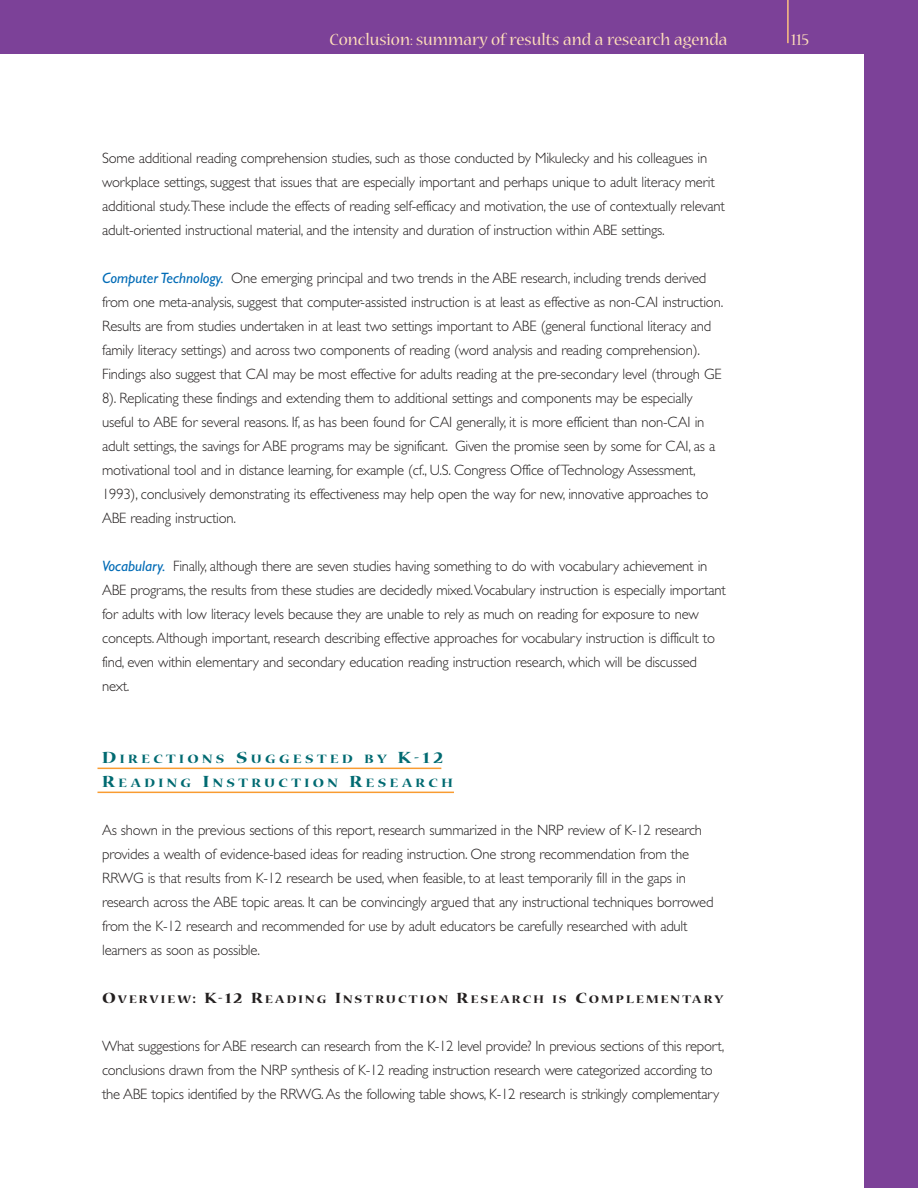
<style>
.page{position:relative;width:918px;height:1188px;background:#fff}
.page>*{position:absolute;margin:0;border:0;box-sizing:border-box;transform-origin:0 0}
.t1{font:18px "Nueva MM 330 475";color:#ffdfba}
.t2{font:300 15px/24px "Gill Sans";letter-spacing:-.015em;color:#231f1f}
.t3{font:13.5px/24px "Nueva MM 540 750";letter-spacing:.265em;color:#006a71}
.t4{font:12.3px "Nueva MM 540 750";letter-spacing:.175em;color:#231f1f}
.s1{font-weight:400;font-style:italic;color:#006bb6}
.s2{font-size:18px}
.s3{font-size:16.5px}
</style>
<div class="page">
<div style="left:0;top:0;width:918px;height:54px;background:#7c4198"></div>
<hr style="left:787px;top:0;width:2px;height:43px;background:#fdc280">
<div style="left:864px;top:0;width:54px;height:1188px;background:#7c4198"></div>
<hr style="left:98px;top:768px;width:343px;height:1px;background:#f99c31">
<hr style="left:98px;top:792px;width:356px;height:1px;background:#f99c31">
<p class="t1" style="left:330px;top:32px;width:400px">Conclusion: summary of results and a research agenda</p>
<p class="t1" style="left:791px;top:32px;width:19px">115</p>
<p class="t2" style="left:102px;top:148px;width:624px">Some additional reading comprehension studies, such as those conducted by Mikulecky and his colleagues in workplace settings, suggest that issues that are especially important and perhaps unique to adult literacy merit additional study.These include the effects of reading self-efficacy and motivation, the use of contextually relevant adult-oriented instructional material, and the intensity and duration of instruction within ABE settings.</p>
<p class="t2" style="left:102px;top:268px;width:623px"><span class="s1">Computer Technology.</span> One emerging principal and two trends in the ABE research, including trends derived from one meta-analysis, suggest that computer-assisted instruction is at least as effective as non-CAI instruction.<br>Results are from studies undertaken in at least two settings important to ABE (general functional literacy and family literacy settings) and across two components of reading (word analysis and reading comprehension).<br>Findings also suggest that CAI may be most effective for adults reading at the pre-secondary level (through GE 8). Replicating these findings and extending them to additional settings and components may be especially useful to ABE for several reasons. If, as has been found for CAI generally, it is more efficient than non-CAI in adult settings, the savings for ABE programs may be significant. Given the promise seen by some for CAI, as a motivational tool and in distance learning, for example (cf., U.S. Congress Office of Technology Assessment, 1993), conclusively demonstrating its effectiveness may help open the way for new, innovative approaches to ABE reading instruction.</p>
<p class="t2" style="left:102px;top:556px;width:625px"><span class="s1">Vocabulary.</span> Finally, although there are seven studies having something to do with vocabulary achievement in ABE programs, the results from these studies are decidedly mixed.Vocabulary instruction is especially important for adults with low literacy levels because they are unable to rely as much on reading for exposure to new concepts.Although important, research describing effective approaches for vocabulary instruction is difficult to find, even within elementary and secondary education reading instruction research, which will be discussed next.</p>
<p class="t3" style="left:102px;top:748px;width:352px"><span class="s2">D</span>IRECTIONS <span class="s2">S</span>UGGESTED BY <span class="s2">K-12<br>R</span>EADING <span class="s2">I</span>NSTRUCTION <span class="s2">R</span>ESEARCH</p>
<p class="t2" style="left:102px;top:820px;width:613px">As shown in the previous sections of this report, research summarized in the NRP review of K-12 research provides a wealth of evidence-based ideas for reading instruction. One strong recommendation from the RRWG is that results from K-12 research be used, when feasible, to at least temporarily fill in the gaps in research across the ABE topic areas. It can be convincingly argued that any instructional techniques borrowed from the K-12 research and recommended for use by adult educators be carefully researched with adult learners as soon as possible.</p>
<p class="t4" style="left:102px;top:994px;width:622px"><span class="s3">O</span>VERVIEW<span class="s3">: K-12 R</span>EADING <span class="s3">I</span>NSTRUCTION <span class="s3">R</span>ESEARCH IS <span class="s3">C</span>OMPLEMENTARY</p>
<p class="t2" style="left:102px;top:1036px;width:624px">What suggestions for ABE research can research from the K-12 level provide? In previous sections of this report, conclusions drawn from the NRP synthesis of K-12 reading instruction research were categorized according to the ABE topics identified by the RRWG.As the following table shows, K-12 research is strikingly complementary</p>
</div>
